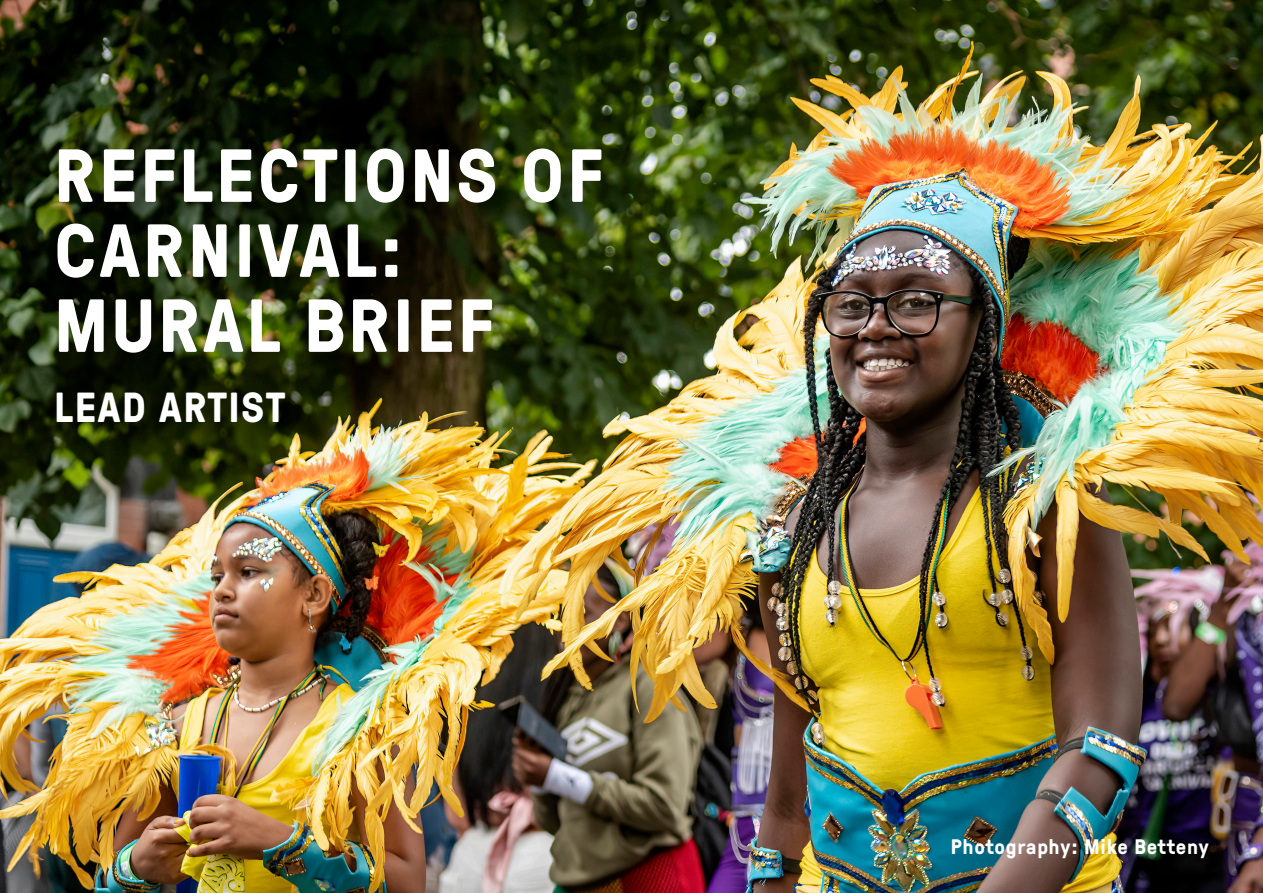
<style>
.page{position:relative;width:1263px;height:893px;background:#fff}
.page>*{position:absolute;margin:0;border:0;box-sizing:border-box;transform-origin:0 0}
.Paragraph_Style_1{font:700 75px "GT Pressura";letter-spacing:.04em;color:#fff}
.Paragraph_Style_1-2{font:700 42px "GT Pressura";letter-spacing:.04em;color:#fff}
.Main_Body_Copy{font:700 21px "GT Pressura";letter-spacing:.04em;color:#fff}
</style>
<div class="page">
<img style="left:0;top:0;width:1263px;height:893px">
<p class="Paragraph_Style_1" style="left:54px;top:121px;width:550px">REFLECTIONS OF</p>
<p class="Paragraph_Style_1" style="left:54px;top:196px;width:350px">CARNIVAL:</p>
<p class="Paragraph_Style_1" style="left:54px;top:271px;width:441px">MURAL BRIEF</p>
<p class="Paragraph_Style_1-2" style="left:54px;top:376px;width:233px">LEAD ARTIST</p>
<p class="Main_Body_Copy" style="left:951px;top:831px;width:260px">Photography: Mike Betteny</p>
</div>
